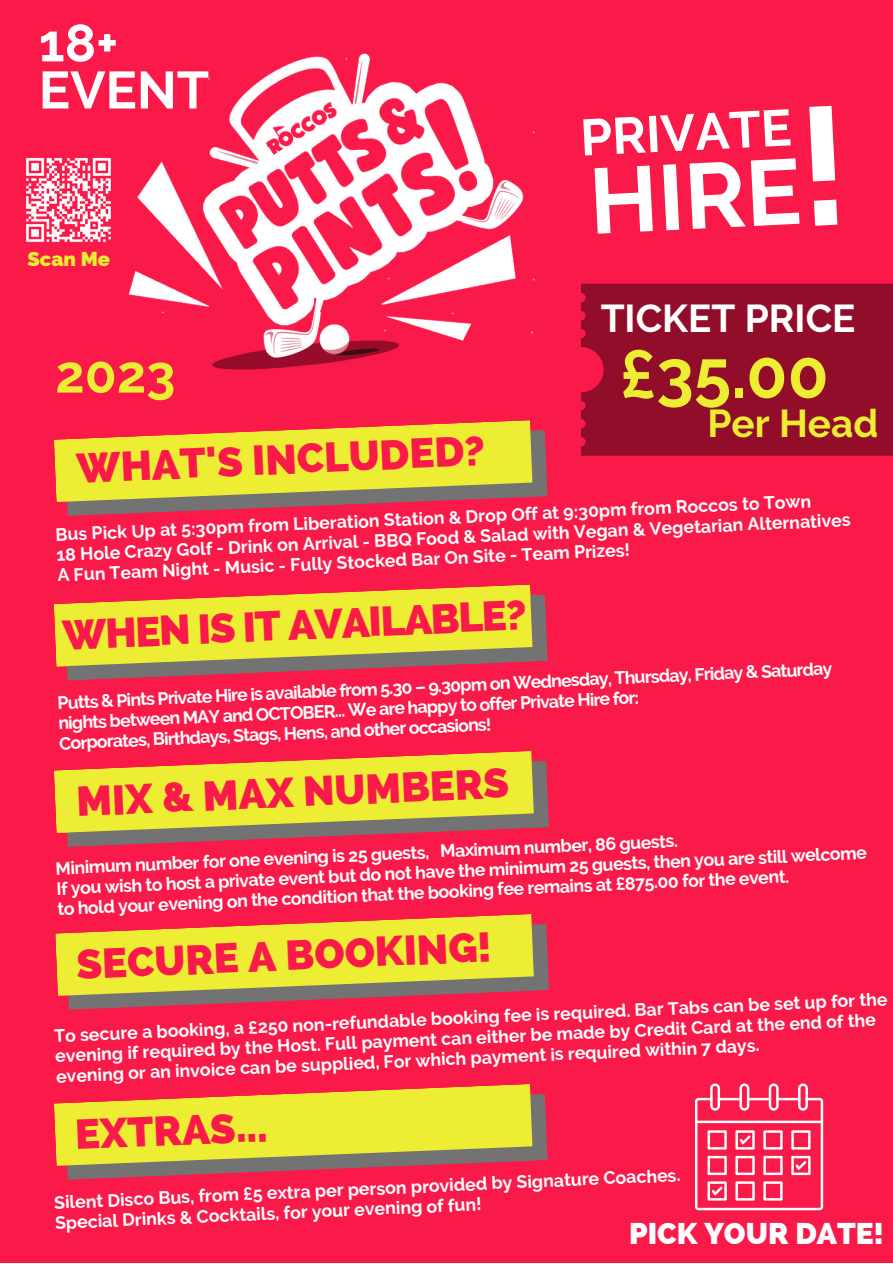
<style>
.page{position:relative;width:893px;height:1264px;background:#fff}
.page>*{position:absolute;margin:0;border:0;box-sizing:border-box;transform-origin:0 0}
.t1{font:700 92.25px "Raleway";color:#fff}
.t2{font:700 67.2px "Raleway";color:#eded34}
.t3{font:700 52.2px/47.1px "Raleway";color:#fff}
.t4{font:700 52.2px "Raleway";color:#eded34}
.t5{font:700 51px "Raleway";color:#fff}
.t6{font:800 41.7px "Raleway";color:#fa1a4a}
.t7{font:700 38.7px "Raleway";color:#fff}
.t8{font:700 38.7px "Raleway";color:#eded34}
.t9{font:800 30px "Raleway";color:#fff}
.t10{font:800 20.1px "Raleway";color:#eded34}
.t11{font:700 17.7px/20px "Raleway";color:#fff}
.s1{font-size:165.9px}
</style>
<div class="page">
<div style="left:0;top:0;width:892px;height:1262px;background:#fa1a4a"></div>
<img style="left:128px;top:53px;width:407px;height:317px">
<svg style="left:54px;top:420px;width:493px;height:96px"></svg>
<div style="left:581px;top:284px;width:311px;height:171px;background:#910d29"></div>
<svg style="left:54px;top:584px;width:493px;height:96px"></svg>
<svg style="left:54px;top:751px;width:495px;height:96px"></svg>
<svg style="left:55px;top:914px;width:494px;height:96px"></svg>
<svg style="left:54px;top:1084px;width:493px;height:95px"></svg>
<svg style="left:695px;top:1083px;width:128px;height:127px"></svg>
<img style="left:26px;top:158px;width:85px;height:84px">
<h3 class="t3" style="left:39px;top:19px;width:172px">18+<br>EVENT</h3>
<p class="t10" style="left:28px;top:247px;width:84px">Scan Me</p>
<h1 class="t1" style="left:586px;top:148px;width:262px;rotate:-3deg">HIRE<span class="s1">!</span></h1>
<h3 class="t5" style="left:578px;top:108px;width:213px;rotate:-3deg">PRIVATE</h3>
<h3 class="t7" style="left:600px;top:295px;width:256px">TICKET PRICE</h3>
<h2 class="t2" style="left:619px;top:334px;width:210px">£35.00</h2>
<h3 class="t8" style="left:707px;top:400px;width:172px">Per Head</h3>
<h3 class="t4" style="left:55px;top:343px;width:122px">2023</h3>
<h3 class="t6" style="left:75px;top:445px;width:410px;rotate:-3deg">WHAT'S INCLUDED?</h3>
<p class="t11" style="left:55px;top:527px;width:796px;rotate:-3deg">Bus Pick Up at 5:30pm from Liberation Station &amp; Drop Off at 9:30pm from Roccos to Town<br>18 Hole Crazy Golf - Drink on Arrival - BBQ Food &amp; Salad with Vegan &amp; Vegetarian Alternatives<br>A Fun Team Night - Music - Fully Stocked Bar On Site - Team Prizes!</p>
<h3 class="t6" style="left:61px;top:612px;width:466px;rotate:-3deg">WHEN IS IT AVAILABLE?</h3>
<p class="t11" style="left:57px;top:696px;width:777px;rotate:-3deg">Putts &amp; Pints Private Hire is available from 5.30 – 9.30pm on Wednesday, Thursday, Friday &amp; Saturday nights between MAY and OCTOBER… We are happy to offer Private Hire for:<br>Corporates, Birthdays, Stags, Hens, and other occasions!</p>
<h3 class="t6" style="left:75px;top:778px;width:434px;rotate:-3deg">MIX &amp; MAX NUMBERS</h3>
<p class="t11" style="left:55px;top:860px;width:812px;line-height:20.4px;rotate:-3deg">Minimum number for one evening is 25 guests, Maximum number, 86 guests.<br>If you wish to host a private event but do not have the minimum 25 guests, then you are still welcome to hold your evening on the condition that the booking fee remains at £875.00 for the event.</p>
<h3 class="t6" style="left:75px;top:942px;width:416px;rotate:-3deg">SECURE A BOOKING!</h3>
<p class="t11" style="left:54px;top:1029px;width:835px;rotate:-3deg">To secure a booking, a £250 non-refundable booking fee is required. Bar Tabs can be set up for the evening if required by the Host. Full payment can either be made by Credit Card at the end of the evening or an invoice can be supplied, For which payment is required within 7 days.</p>
<h3 class="t6" style="left:74px;top:1111px;width:194px;rotate:-3deg">EXTRAS...</h3>
<p class="t11" style="left:54px;top:1195px;width:628px;line-height:19.5px;rotate:-3deg">Silent Disco Bus, from £5 extra per person provided by Signature Coaches.<br>Special Drinks &amp; Cocktails, for your evening of fun!</p>
<h3 class="t9" style="left:629px;top:1215px;width:256px">PICK YOUR DATE!</h3>
</div>
